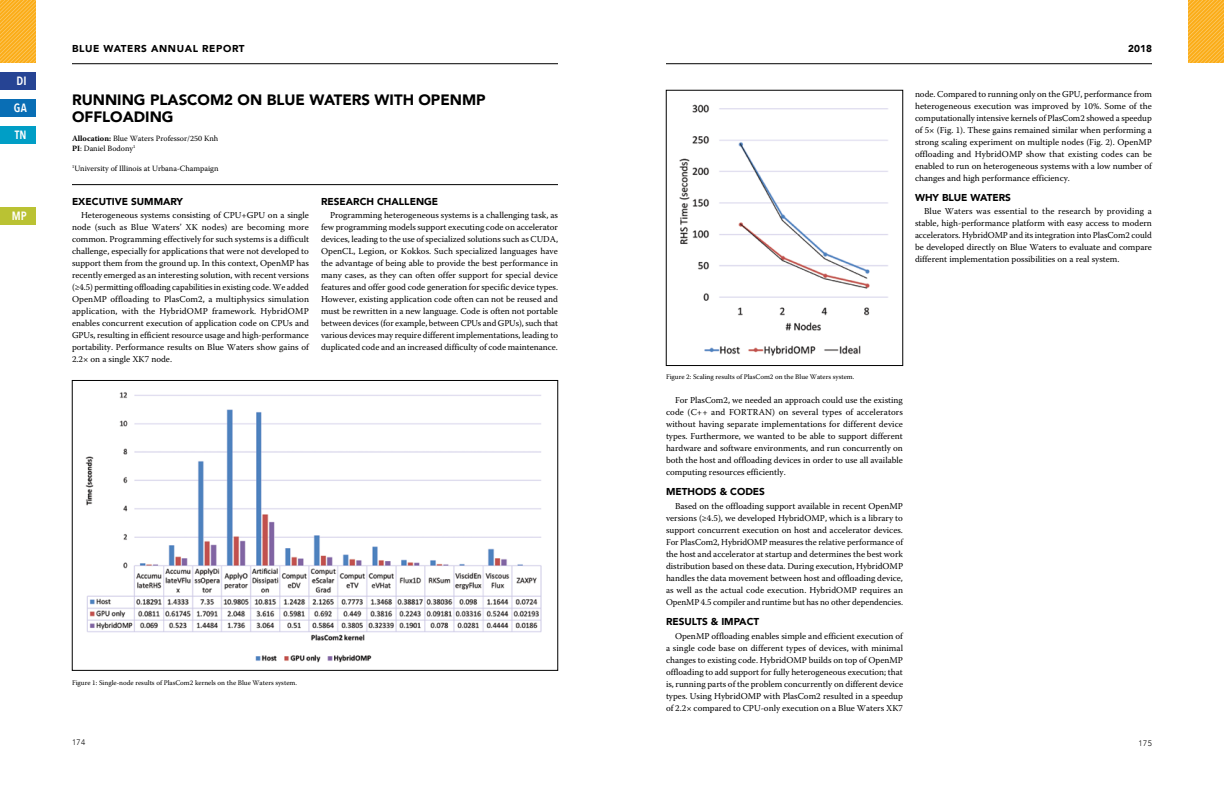
<style>
.page{position:relative;width:1224px;height:792px;background:#fff}
.page>*{position:absolute;margin:0;border:0;box-sizing:border-box;transform-origin:0 0}
.t1{font:900 15px/17px "Avenir";color:#000}
.t2{font:600 12px "Avenir Next Condensed";letter-spacing:.005em;color:#fff}
.t3{font:900 10px "Avenir";color:#000}
.t4{font:900 10px "Avenir";letter-spacing:.06em;color:#000}
.t5{font:9px/12px "Warnock Pro";color:#000;text-align:justify}
.t6{font:8px/10px "Warnock Pro";color:#000}
.t7{font:300 8px "Avenir";letter-spacing:.06em;color:#000}
.t8{font:7px "Warnock Pro";color:#000}
.s1{font-weight:700}
</style>
<div class="page">
<hr style="left:72px;top:184px;width:486px;height:1px;background:#000">
<div style="left:0;top:72px;width:36px;height:18px;background:#264494"></div>
<div style="left:0;top:99px;width:36px;height:18px;background:#096eb5"></div>
<div style="left:0;top:126px;width:36px;height:18px;background:#009ec6"></div>
<div style="left:0;top:207px;width:36px;height:18px;background:#bac233"></div>
<img style="left:85px;top:392px;width:457px;height:271px">
<div style="left:72px;top:380px;width:486px;height:291px;border:1px solid #000"></div>
<img style="left:679px;top:104px;width:209px;height:252px">
<img style="left:0;top:0;width:36px;height:63px">
<img style="left:1188px;top:0;width:36px;height:63px">
<hr style="left:666px;top:63px;width:486px;height:1px;background:#000">
<hr style="left:72px;top:63px;width:486px;height:1px;background:#000">
<h2 class="t2" style="left:17px;top:71px;width:11px">DI</h2>
<h2 class="t2" style="left:14px;top:98px;width:14px">GA</h2>
<h2 class="t2" style="left:15px;top:125px;width:13px">TN</h2>
<h2 class="t2" style="left:12px;top:206px;width:16px">MP</h2>
<p class="t4" style="left:72px;top:40px;width:174px">BLUE WATERS ANNUAL REPORT</p>
<p class="t3" style="left:1128px;top:40px;width:25px">2018</p>
<h1 class="t1" style="left:72px;top:91px;width:415px">RUNNING PLASCOM2 ON BLUE WATERS WITH OPENMP<br>OFFLOADING</h1>
<p class="t6" style="left:72px;top:133px;width:148px"><span class="s1">Allocation:</span> Blue Waters Professor/250 Knh<br><span class="s1">PI</span>: Daniel Bodony<sup>1</sup></p>
<p class="t6" style="left:72px;top:163px;width:148px"><sup>1</sup>University of Illinois at Urbana-Champaign</p>
<p class="t3" style="left:72px;top:192px;width:113px">EXECUTIVE SUMMARY</p>
<p class="t5" style="left:72px;top:209px;width:239px;text-indent:9px">Heterogeneous systems consisting of CPU+GPU on a single node (such as Blue Waters’ XK nodes) are becoming more common. Programming effectively for such systems is a difficult challenge, especially for applications that were not developed to support them from the ground up. In this context, OpenMP has recently emerged as an interesting solution, with recent versions (≥4.5) permitting offloading capabilities in existing code. We added OpenMP offloading to PlasCom2, a multiphysics simulation application, with the HybridOMP framework. HybridOMP enables concurrent execution of application code on CPUs and GPUs, resulting in efficient resource usage and high-performance portability. Performance results on Blue Waters show gains of 2.2× on a single XK7 node.</p>
<p class="t3" style="left:321px;top:192px;width:119px">RESEARCH CHALLENGE</p>
<p class="t5" style="left:321px;top:209px;width:239px;text-indent:9px">Programming heterogeneous systems is a challenging task, as few programming models support executing code on accelerator devices, leading to the use of specialized solutions such as CUDA, OpenCL, Legion, or Kokkos. Such specialized languages have the advantage of being able to provide the best performance in many cases, as they can often offer support for special device features and offer good code generation for specific device types.<br>However, existing application code often can not be reused and must be rewritten in a new language. Code is often not portable between devices (for example, between CPUs and GPUs), such that various devices may require different implementations, leading to duplicated code and an increased difficulty of code maintenance.</p>
<p class="t8" style="left:72px;top:678px;width:227px">Figure 1: Single-node results of PlasCom2 kernels on the Blue Waters system.</p>
<p class="t5" style="left:915px;top:88px;width:239px">node. Compared to running only on the GPU, performance from heterogeneous execution was improved by 10%. Some of the computationally intensive kernels of PlasCom2 showed a speedup of 5× (Fig. 1). These gains remained similar when performing a strong scaling experiment on multiple nodes (Fig. 2). OpenMP offloading and HybridOMP show that existing codes can be enabled to run on heterogeneous systems with a low number of changes and high performance efficiency.</p>
<p class="t3" style="left:915px;top:189px;width:98px">WHY BLUE WATERS</p>
<p class="t5" style="left:915px;top:205px;width:239px;text-indent:9px">Blue Waters was essential to the research by providing a stable, high-performance platform with easy access to modern accelerators. HybridOMP and its integration into PlasCom2 could be developed directly on Blue Waters to evaluate and compare different implementation possibilities on a real system.</p>
<p class="t8" style="left:666px;top:373px;width:190px">Figure 2: Scaling results of PlasCom2 on the Blue Waters system.</p>
<p class="t5" style="left:666px;top:394px;width:239px;text-indent:9px">For PlasCom2, we needed an approach could use the existing code (C++ and FORTRAN) on several types of accelerators without having separate implementations for different device types. Furthermore, we wanted to be able to support different hardware and software environments, and run concurrently on both the host and offloading devices in order to use all available computing resources efficiently.</p>
<p class="t3" style="left:666px;top:483px;width:101px">METHODS &amp; CODES</p>
<p class="t5" style="left:666px;top:500px;width:239px;text-indent:9px">Based on the offloading support available in recent OpenMP versions (≥4.5), we developed HybridOMP, which is a library to support concurrent execution on host and accelerator devices.<br>For PlasCom2, HybridOMP measures the relative performance of the host and accelerator at startup and determines the best work distribution based on these data. During execution, HybridOMP handles the data movement between host and offloading device, as well as the actual code execution. HybridOMP requires an OpenMP 4.5 compiler and runtime but has no other dependencies.</p>
<p class="t3" style="left:666px;top:613px;width:95px">RESULTS &amp; IMPACT</p>
<p class="t5" style="left:666px;top:630px;width:239px;text-indent:9px">OpenMP offloading enables simple and efficient execution of a single code base on different types of devices, with minimal changes to existing code. HybridOMP builds on top of OpenMP offloading to add support for fully heterogeneous execution; that is, running parts of the problem concurrently on different device types. Using HybridOMP with PlasCom2 resulted in a speedup of 2.2× compared to CPU-only execution on a Blue Waters XK7</p>
<p class="t7" style="left:72px;top:738px;width:15px">174</p>
<p class="t7" style="left:1139px;top:738px;width:15px">175</p>
</div>
